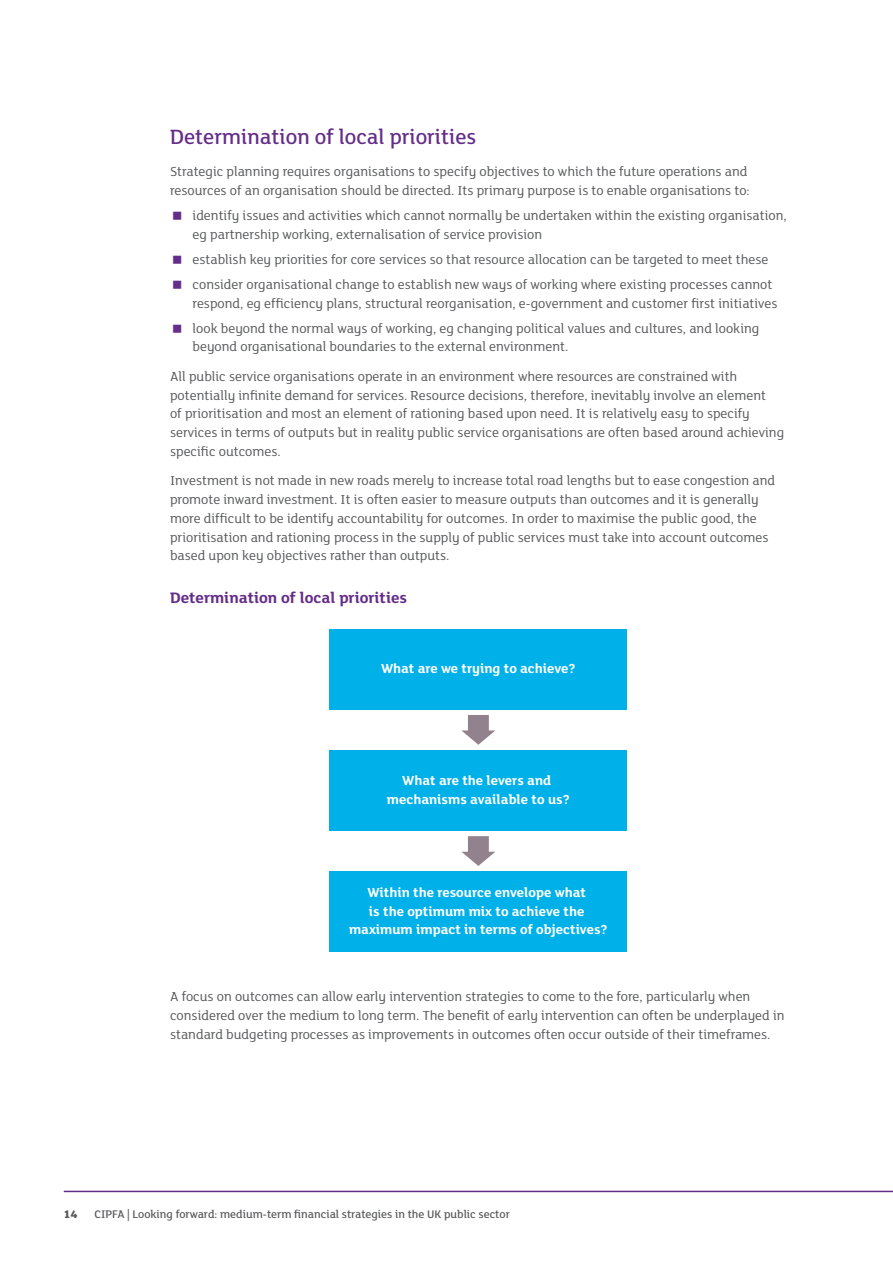
<style>
.page{position:relative;width:893px;height:1263px;background:#fff}
.page>*{position:absolute;margin:0;border:0;box-sizing:border-box;transform-origin:0 0}
.SUBHEAD_15_13_MED{font:500 22.5px "FS Lola";color:#642d89}
.Subhead_B{font:700 16.5px "FS Lola";color:#642d89}
.BODY_COPY{font:14.25px/18.8px "FS Lola";color:#57585a}
.Line_before_bullets{font:14.25px/18.8px "FS Lola";color:#57585a}
.t1{font:700 14.25px/18.8px "FS Lola";color:#fff;text-align:center}
.t2{font:500 12px "FS Lola";color:#57585a}
.t3{font:800 12px "FS Lola";color:#57585a}
</style>
<div class="page">
<hr style="left:64px;top:1191px;width:829px;height:1px;background:#642d89">
<div style="left:330px;top:871px;width:297px;height:81px;background:#00b0e8"></div>
<div style="left:330px;top:750px;width:297px;height:81px;background:#00b0e8"></div>
<div style="left:330px;top:629px;width:297px;height:81px;background:#00b0e8"></div>
<svg style="left:461px;top:715px;width:34px;height:30px"></svg>
<svg style="left:461px;top:836px;width:34px;height:30px"></svg>
<p class="SUBHEAD_15_13_MED" style="left:170px;top:123px;width:308px">Determination of local priorities</p>
<p class="Line_before_bullets" style="left:170px;top:161px;width:581px">Strategic planning requires organisations to specify objectives to which the future operations and resources of an organisation should be directed. Its primary purpose is to enable organisations to:</p>
<p class="BODY_COPY" style="left:193px;top:205px;width:596px">identify issues and activities which cannot normally be undertaken within the existing organisation, eg partnership working, externalisation of service provision</p>
<p class="BODY_COPY" style="left:193px;top:249px;width:577px">establish key priorities for core services so that resource allocation can be targeted to meet these</p>
<p class="BODY_COPY" style="left:193px;top:274px;width:586px">consider organisational change to establish new ways of working where existing processes cannot respond, eg efficiency plans, structural reorganisation, e-government and customer first initiatives</p>
<p class="BODY_COPY" style="left:193px;top:318px;width:568px">look beyond the normal ways of working, eg changing political values and cultures, and looking beyond organisational boundaries to the external environment.</p>
<p class="BODY_COPY" style="left:170px;top:366px;width:616px">All public service organisations operate in an environment where resources are constrained with potentially infinite demand for services. Resource decisions, therefore, inevitably involve an element<br>of prioritisation and most an element of rationing based upon need. It is relatively easy to specify services in terms of outputs but in reality public service organisations are often based around achieving specific outcomes.</p>
<p class="BODY_COPY" style="left:170px;top:471px;width:606px">Investment is not made in new roads merely to increase total road lengths but to ease congestion and promote inward investment. It is often easier to measure outputs than outcomes and it is generally more difficult to be identify accountability for outcomes. In order to maximise the public good, the prioritisation and rationing process in the supply of public services must take into account outcomes based upon key objectives rather than outputs.</p>
<p class="Subhead_B" style="left:170px;top:586px;width:239px">Determination of local priorities</p>
<p class="t1" style="left:381px;top:658px;width:196px">What are we trying to achieve?</p>
<p class="t1" style="left:387px;top:770px;width:184px">What are the levers and mechanisms available to us?</p>
<p class="t1" style="left:349px;top:882px;width:260px">Within the resource envelope what<br>is the optimum mix to achieve the maximum impact in terms of objectives?</p>
<p class="BODY_COPY" style="left:170px;top:987px;width:616px">A focus on outcomes can allow early intervention strategies to come to the fore, particularly when considered over the medium to long term. The benefit of early intervention can often be underplayed in standard budgeting processes as improvements in outcomes often occur outside of their timeframes.</p>
<p class="t3" style="left:63px;top:1206px;width:16px">14</p>
<p class="t2" style="left:94px;top:1206px;width:417px">CIPFA | Looking forward: medium-term financial strategies in the UK public sector</p>
</div>
